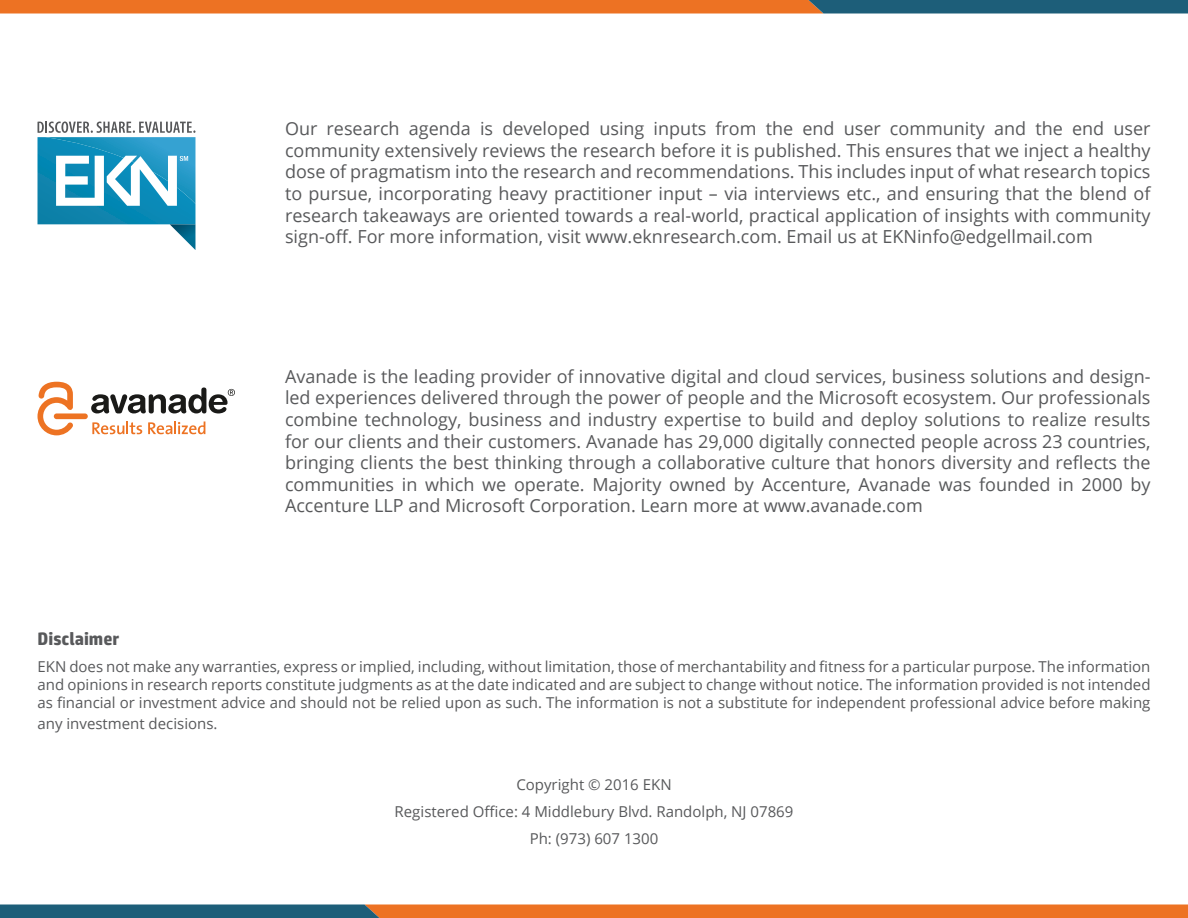
<style>
.page{position:relative;width:1188px;height:918px;background:#fff}
.page>*{position:absolute;margin:0;border:0;box-sizing:border-box;transform-origin:0 0}
.t1{font:18px/21.6px "Open Sans";color:#58595b;text-align:justify}
.t2{font:700 18px "HP Simplified W02";color:#58595b}
.t3{font:15px/18px "Open Sans";color:#58595b;text-align:justify}
</style>
<div class="page">
<svg style="left:0;top:0;width:1188px;height:14px;background:#af7144"></svg>
<svg style="left:0;top:904px;width:1188px;height:14px;background:#ae7044"></svg>
<svg style="left:38px;top:122px;width:157px;height:128px"></svg>
<svg style="left:91px;top:387px;width:144px;height:26px"></svg>
<div style="left:54px;top:413px;width:34px;height:6px;background:#ed7323;border-radius:3px"></div>
<svg style="left:38px;top:382px;width:35px;height:53px"></svg>
<svg style="left:92px;top:421px;width:50px;height:13px"></svg>
<svg style="left:148px;top:421px;width:57px;height:13px"></svg>
<p class="t1" style="left:285px;top:117px;width:867px">Our research agenda is developed using inputs from the end user community and the end user community extensively reviews the research before it is published. This ensures that we inject a healthy dose of pragmatism into the research and recommendations. This includes input of what research topics to pursue, incorporating heavy practitioner input – via interviews etc., and ensuring that the blend of research takeaways are oriented towards a real-world, practical application of insights with community sign-off. For more information, visit www.eknresearch.com. Email us at EKNinfo@edgellmail.com</p>
<p class="t1" style="left:285px;top:365px;width:867px">Avanade is the leading provider of innovative digital and cloud services, business solutions and design&shy;led experiences delivered through the power of people and the Microsoft ecosystem. Our professionals combine technology, business and industry expertise to build and deploy solutions to realize results for our clients and their customers. Avanade has 29,000 digitally connected people across 23 countries, bringing clients the best thinking through a collaborative culture that honors diversity and reflects the communities in which we operate. Majority owned by Accenture, Avanade was founded in 2000 by Accenture LLP and Microsoft Corporation. Learn more at www.avanade.com</p>
<p class="t2" style="left:38px;top:627px;width:83px">Disclaimer</p>
<p class="t3" style="left:38px;top:657px;width:1115px">EKN does not make any warranties, express or implied, including, without limitation, those of merchantability and fitness for a particular purpose. The information and opinions in research reports constitute judgments as at the date indicated and are subject to change without notice. The information provided is not intended as financial or investment advice and should not be relied upon as such. The information is not a substitute for independent professional advice before making</p>
<p class="t3" style="left:38px;top:714px;width:182px">any investment decisions.</p>
<p class="t3" style="left:516px;top:775px;width:157px">Copyright © 2016 EKN</p>
<p class="t3" style="left:395px;top:802px;width:400px">Registered Office: 4 Middlebury Blvd. Randolph, NJ 07869</p>
<p class="t3" style="left:530px;top:829px;width:130px">Ph: (973) 607 1300</p>
</div>
